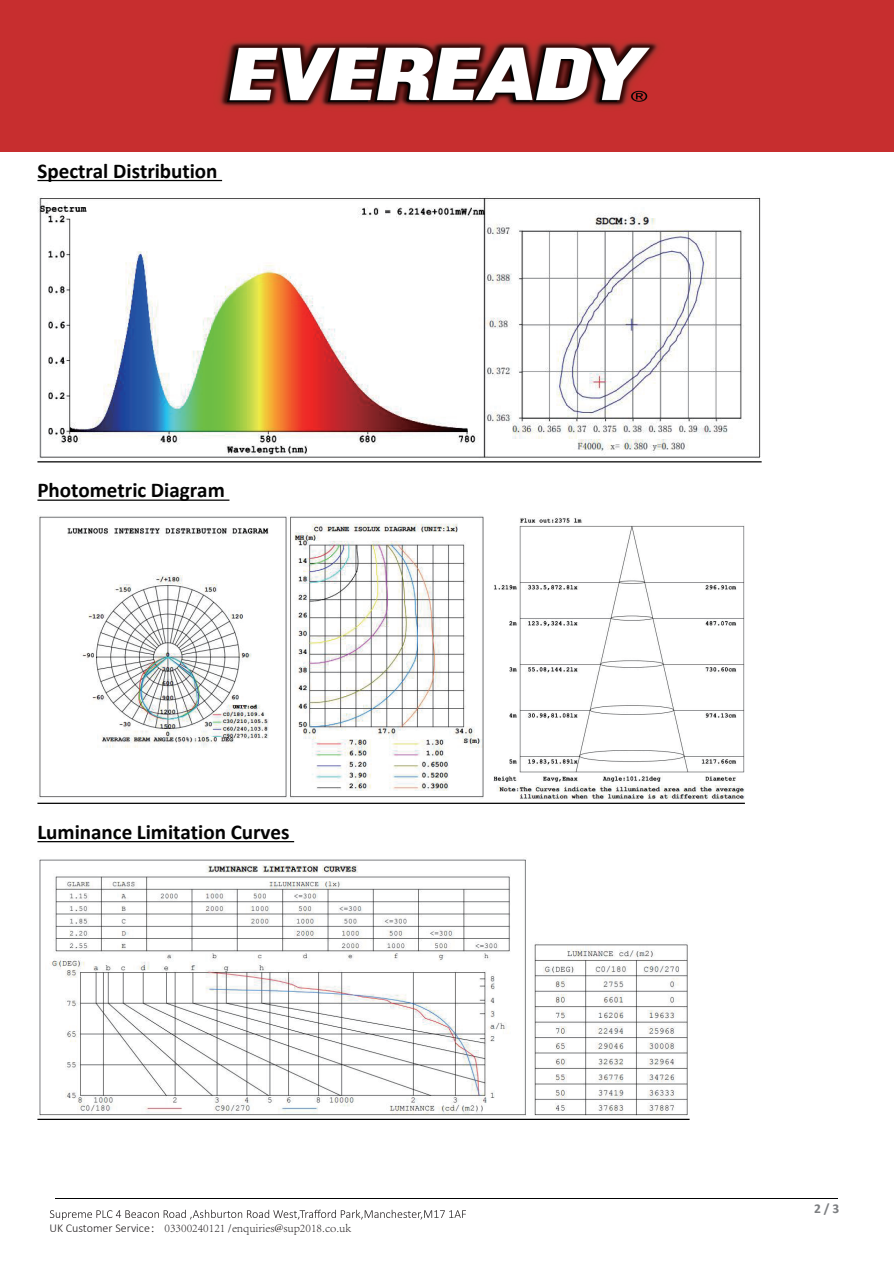
<style>
.page{position:relative;width:894px;height:1263px;background:#fff}
.page>*{position:absolute;margin:0;border:0;box-sizing:border-box;transform-origin:0 0}
.t1{font:700 21.15px "Calibri";color:#030303}
.t2{font:700 13.5px "Calibri";color:#7c7e81}
.t3{font:300 12px "Adobe Song Std";color:#231f20}
.s1{font-family:"Calibri"}
</style>
<div class="page">
<hr style="left:55px;top:1198px;width:782px;height:1px;background:#030303">
<hr style="left:37px;top:180px;width:185px;height:1px;background:#030303">
<img style="left:37px;top:197px;width:723px;height:261px">
<hr style="left:37px;top:461px;width:724px;height:1px;background:#030303">
<hr style="left:37px;top:500px;width:192px;height:1px;background:#030303">
<img style="left:39px;top:516px;width:445px;height:282px">
<img style="left:493px;top:518px;width:251px;height:282px">
<hr style="left:37px;top:803px;width:707px;height:1px;background:#030303">
<hr style="left:37px;top:841px;width:257px;height:1px;background:#030303">
<img style="left:39px;top:859px;width:649px;height:257px">
<hr style="left:37px;top:1119px;width:652px;height:1px;background:#030303">
<img style="left:0;top:0;width:893px;height:151px">
<svg style="left:50px;top:1210px;width:416px;height:10px"></svg>
<p class="t1" style="left:37px;top:156px;width:182px">Spectral Distribution</p>
<p class="t1" style="left:37px;top:475px;width:189px">Photometric Diagram</p>
<p class="t1" style="left:37px;top:817px;width:253px">Luminance Limitation Curves</p>
<p class="t3" style="left:49px;top:1221px;width:303px"><span class="s1">UK Customer Service</span>： 03300240121 /enquiries@sup2018.co.uk</p>
<p class="t2" style="left:813px;top:1199px;width:27px">2/3</p>
</div>
